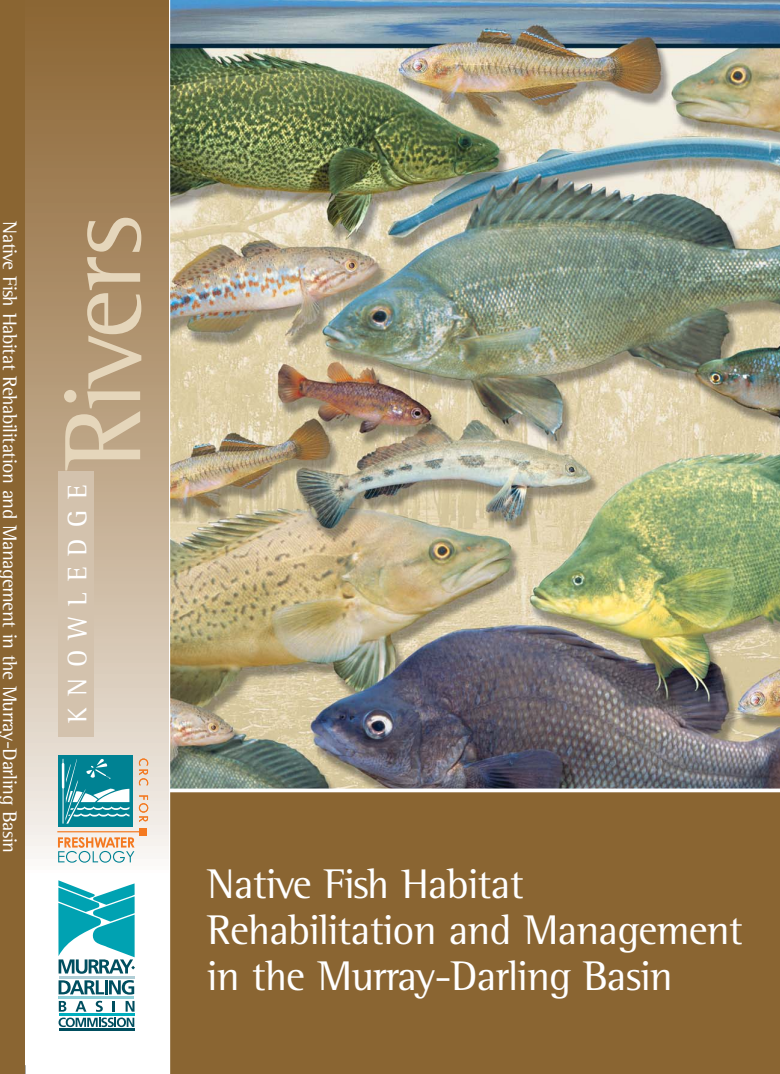
<style>
.page{position:relative;width:780px;height:1074px;background:#fff}
.page>*{position:absolute;margin:0;border:0;box-sizing:border-box;transform-origin:0 0}
.t1{font:111.25px "Rotis Semi Serif";letter-spacing:-.015em;color:#e5d6bb}
.t2{font:42.5px/46.2px "Rotis Semi Serif";letter-spacing:-.02em;color:#fff}
.t3{font:27.5px "Rotis Semi Serif";letter-spacing:.4em;color:#fff}
.t4{font:20px "Rotis Semi Serif";letter-spacing:-.02em;color:#fff}
</style>
<div class="page">
<img style="left:170px;top:0;width:610px;height:788px">
<div style="left:168px;top:790px;width:612px;height:284px;background:#8a6532"></div>
<svg style="left:170px;top:788px;width:610px;height:4px"></svg>
<svg style="left:168px;top:0;width:2px;height:1074px"></svg>
<div style="left:17px;top:0;width:151px;height:875px;background:linear-gradient(to bottom,#885f2a,#f5f0ea)"></div>
<svg style="left:58px;top:973px;width:77px;height:58px"></svg>
<hr style="left:59px;top:976px;width:75px;height:2px;background:#b0ced6">
<hr style="left:59px;top:996px;width:75px;height:2px;background:#8fd0d9">
<hr style="left:59px;top:1028px;width:75px;height:3px;background:#004e5f">
<svg style="left:58px;top:880px;width:77px;height:93px"></svg>
<svg style="left:59px;top:980px;width:75px;height:14px"></svg>
<svg style="left:59px;top:1000px;width:75px;height:27px"></svg>
<div style="left:58px;top:470px;width:36px;height:266px;background:#d3c2ad"></div>
<div style="left:0;top:0;width:25px;height:1074px;background:#8a6532"></div>
<div style="left:58px;top:755px;width:75px;height:72px;background:#008293"></div>
<svg style="left:62px;top:758px;width:67px;height:65px"></svg>
<hr style="left:57px;top:831px;width:88px;height:1px;background:#f47920">
<svg style="left:139px;top:758px;width:9px;height:27px"></svg>
<svg style="left:139px;top:795px;width:9px;height:27px"></svg>
<div style="left:139px;top:828px;width:8px;height:7px;background:#f47920"></div>
<svg style="left:58px;top:837px;width:76px;height:25px"></svg>
<p class="t4" style="left:17px;top:221px;width:633px;rotate:90deg">Native Fish Habitat Rehabilitation and Management in the Murray-Darling Basin</p>
<h1 class="t1" style="left:62px;top:470px;width:257px;rotate:-90deg">Rivers</h1>
<p class="t3" style="left:67px;top:723px;width:240px;rotate:-90deg">KNOWLEDGE</p>
<p class="t2" style="left:207px;top:864px;width:537px">Native Fish Habitat<br>Rehabilitation and Management in the Murray-Darling Basin</p>
</div>
